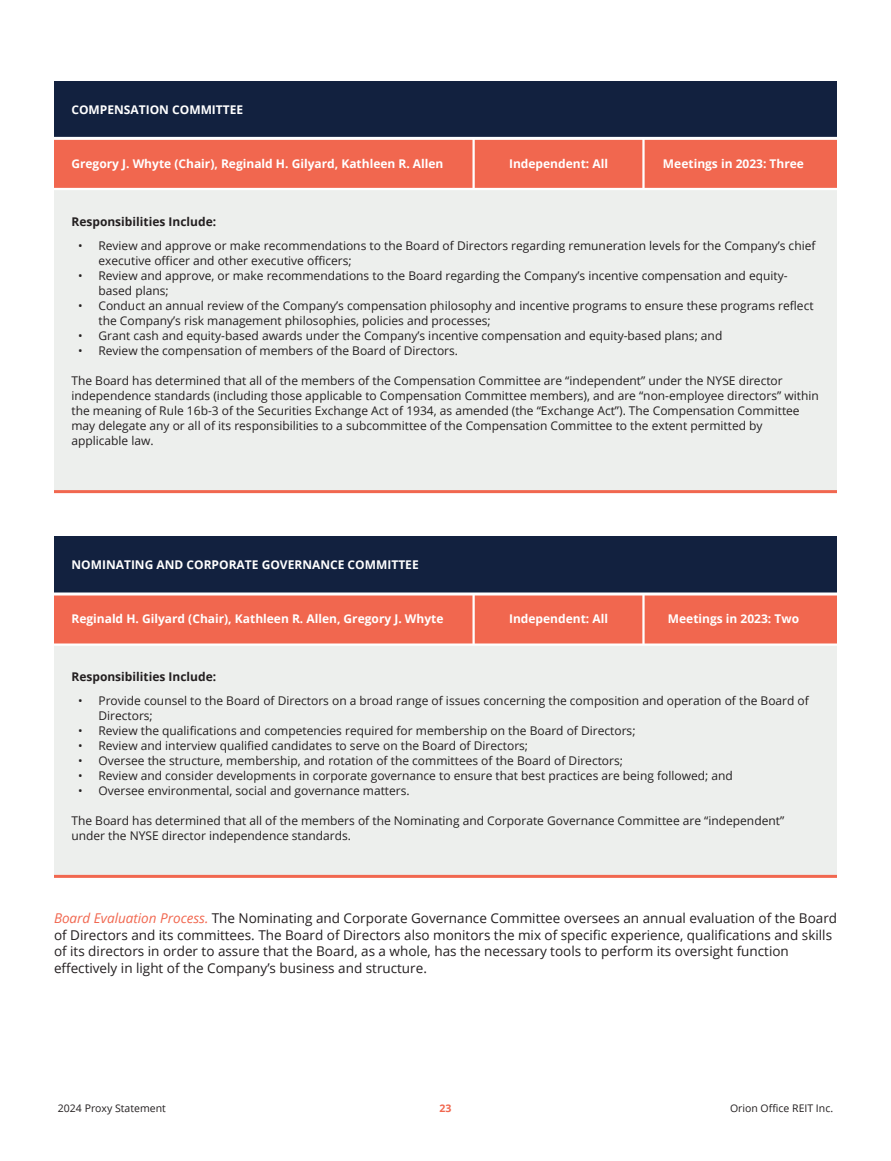
<style>
.page{position:relative;width:891px;height:1161px;background:#fff}
.page>*{position:absolute;margin:0;border:0;box-sizing:border-box;transform-origin:0 0}
.t1{font:13.5px/16.8px "Open Sans";color:#231f20}
.t2{font:12px/15px "Open Sans";color:#231f20}
.t3{font:700 12px "Open Sans";color:#fff}
.t4{font:700 12px "Open Sans";color:#231f20}
.t5{font:10.5px "Open Sans";color:#231f20}
.t6{font:700 10.5px "Open Sans";color:#f1674f}
.s1{font-style:italic;color:#f1674f}
</style>
<div class="page">
<div style="left:54px;top:81px;width:783px;height:57px;background:#12213f"></div>
<div style="left:54px;top:138px;width:783px;height:51px;background:#f1674f"></div>
<div style="left:54px;top:189px;width:783px;height:24px;background:#edefed"></div>
<div style="left:54px;top:213px;width:14px;height:255px;background:#edefed"></div>
<div style="left:68px;top:213px;width:756px;height:255px;background:#edefed"></div>
<div style="left:824px;top:213px;width:13px;height:255px;background:#edefed"></div>
<div style="left:54px;top:468px;width:783px;height:24px;background:#edefed"></div>
<hr style="left:472px;top:138px;width:3px;height:51px;background:#fff">
<hr style="left:642px;top:138px;width:3px;height:51px;background:#fff">
<hr style="left:54px;top:137px;width:783px;height:3px;background:#fff">
<hr style="left:54px;top:188px;width:783px;height:2px;background:#fff">
<hr style="left:54px;top:490px;width:783px;height:3px;background:#f1674f">
<div style="left:54px;top:537px;width:783px;height:57px;background:#12213f"></div>
<div style="left:54px;top:594px;width:783px;height:51px;background:#f1674f"></div>
<div style="left:54px;top:645px;width:783px;height:23px;background:#edefed"></div>
<div style="left:54px;top:668px;width:14px;height:185px;background:#edefed"></div>
<div style="left:68px;top:668px;width:756px;height:185px;background:#edefed"></div>
<div style="left:824px;top:668px;width:13px;height:185px;background:#edefed"></div>
<div style="left:54px;top:853px;width:783px;height:23px;background:#edefed"></div>
<hr style="left:472px;top:594px;width:3px;height:51px;background:#fff">
<hr style="left:642px;top:594px;width:3px;height:51px;background:#fff">
<svg style="left:54px;top:592px;width:783px;height:4px;background:#dfd0d1"></svg>
<hr style="left:54px;top:644px;width:783px;height:2px;background:#fff">
<hr style="left:54px;top:875px;width:783px;height:3px;background:#f1674f">
<p class="t3" style="left:71px;top:101px;width:173px">COMPENSATION COMMITTEE</p>
<p class="t3" style="left:71px;top:155px;width:374px">Gregory J. Whyte (Chair), Reginald H. Gilyard, Kathleen R. Allen</p>
<p class="t3" style="left:509px;top:155px;width:100px">Independent: All</p>
<p class="t3" style="left:663px;top:155px;width:143px">Meetings in 2023: Three</p>
<p class="t4" style="left:71px;top:213px;width:146px">Responsibilities Include:</p>
<p class="t2" style="left:98px;top:238px;width:719px;text-indent:-20px">• Review and approve or make recommendations to the Board of Directors regarding remuneration levels for the Company’s chief executive officer and other executive officers;</p>
<p class="t2" style="left:98px;top:268px;width:691px;text-indent:-20px">• Review and approve, or make recommendations to the Board regarding the Company’s incentive compensation and equity&shy;based plans;</p>
<p class="t2" style="left:98px;top:298px;width:717px;text-indent:-20px">• Conduct an annual review of the Company’s compensation philosophy and incentive programs to ensure these programs reflect the Company’s risk management philosophies, policies and processes;</p>
<p class="t2" style="left:78px;top:328px;width:646px">• Grant cash and equity-based awards under the Company’s incentive compensation and equity-based plans; and</p>
<p class="t2" style="left:78px;top:343px;width:381px">• Review the compensation of members of the Board of Directors.</p>
<p class="t2" style="left:71px;top:373px;width:749px">The Board has determined that all of the members of the Compensation Committee are “independent” under the NYSE director independence standards (including those applicable to Compensation Committee members), and are “non-employee directors” within the meaning of Rule 16b-3 of the Securities Exchange Act of 1934, as amended (the “Exchange Act”). The Compensation Committee may delegate any or all of its responsibilities to a subcommittee of the Compensation Committee to the extent permitted by applicable law.</p>
<p class="t3" style="left:71px;top:556px;width:349px">NOMINATING AND CORPORATE GOVERNANCE COMMITTEE</p>
<p class="t3" style="left:71px;top:610px;width:374px">Reginald H. Gilyard (Chair), Kathleen R. Allen, Gregory J. Whyte</p>
<p class="t3" style="left:509px;top:610px;width:100px">Independent: All</p>
<p class="t3" style="left:668px;top:610px;width:133px">Meetings in 2023: Two</p>
<p class="t4" style="left:71px;top:669px;width:146px">Responsibilities Include:</p>
<p class="t2" style="left:98px;top:693px;width:712px;text-indent:-20px">• Provide counsel to the Board of Directors on a broad range of issues concerning the composition and operation of the Board of<br>Directors;</p>
<p class="t2" style="left:78px;top:723px;width:559px">• Review the qualifications and competencies required for membership on the Board of Directors;</p>
<p class="t2" style="left:78px;top:738px;width:451px">• Review and interview qualified candidates to serve on the Board of Directors;</p>
<p class="t2" style="left:78px;top:753px;width:546px">• Oversee the structure, membership, and rotation of the committees of the Board of Directors;</p>
<p class="t2" style="left:78px;top:768px;width:656px">• Review and consider developments in corporate governance to ensure that best practices are being followed; and</p>
<p class="t2" style="left:78px;top:783px;width:333px">• Oversee environmental, social and governance matters.</p>
<p class="t2" style="left:71px;top:813px;width:714px">The Board has determined that all of the members of the Nominating and Corporate Governance Committee are “independent” under the NYSE director independence standards.</p>
<p class="t1" style="left:54px;top:909px;width:785px"><span class="s1">Board Evaluation Process.</span> The Nominating and Corporate Governance Committee oversees an annual evaluation of the Board of Directors and its committees. The Board of Directors also monitors the mix of specific experience, qualifications and skills of its directors in order to assure that the Board, as a whole, has the necessary tools to perform its oversight function effectively in light of the Company’s business and structure.</p>
<p class="t5" style="left:58px;top:1101px;width:109px">2024 Proxy Statement</p>
<p class="t6" style="left:440px;top:1100px;width:13px">23</p>
<p class="t5" style="left:730px;top:1101px;width:105px">Orion Office REIT Inc.</p>
</div>
